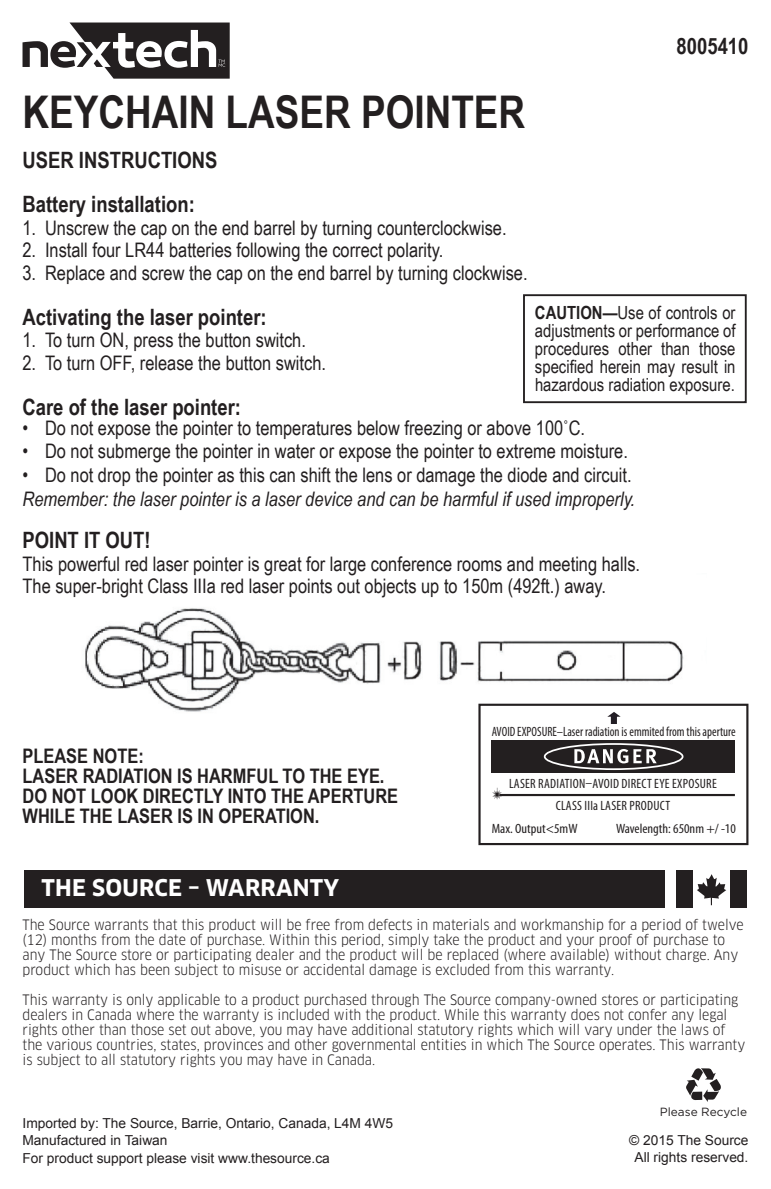
<style>
.page{position:relative;width:771px;height:1189px;background:#fff}
.page>*{position:absolute;margin:0;border:0;box-sizing:border-box;transform-origin:0 0}
.t1{font:700 45px "Arial Narrow";color:#231f20}
.t2{font:700 22.5px "Arial Narrow";color:#231f20}
.t3{font:700 22.5px "Clan OT";letter-spacing:.01em;color:#fff}
.t4{font:20px/22.5px "Arial Narrow";color:#231f20}
.t5{font:700 20px "Arial Narrow";color:#231f20}
.t6{font:italic 20px "Arial Narrow";color:#231f20}
.t7{font:18px/18px "Arial Narrow";color:#231f20;text-align:justify}
.t8{font:700 18px "Arial Narrow";color:#231f20}
.t9{font:condensed 14px/15px "Clan OT";color:#231f20}
.t10{font:13.75px/17.2px "Arial";color:#231f20;text-align:center}
.t11{font:condensed 13.5px "Myriad Pro";color:#231f20}
.t12{font:condensed 13.5px "Myriad Pro";color:#231f20;scale:.92 1}
.t13{font:condensed 13.5px "Myriad Pro";color:#231f20;scale:1.05 1}
.t14{font:11.75px "Gotham";color:#231f20}
.s1{font-weight:700}
</style>
<div class="page">
<img style="left:85px;top:608px;width:599px;height:104px">
<div style="left:24px;top:870px;width:640px;height:37px;background:#231f20"></div>
<div style="left:729px;top:870px;width:17px;height:37px;background:#231f20"></div>
<div style="left:675px;top:870px;width:17px;height:37px;background:#231f20"></div>
<svg style="left:697px;top:874px;width:29px;height:30px"></svg>
<svg style="left:22px;top:22px;width:208px;height:57px"></svg>
<svg style="left:686px;top:1068px;width:35px;height:33px"></svg>
<div style="left:523px;top:294px;width:223px;height:109px;border:2px solid #231f20"></div>
<div style="left:478px;top:703px;width:270px;height:141px;border:2px solid #231f20"></div>
<div style="left:491px;top:740px;width:243px;height:32px;background:#231f20"></div>
<svg style="left:574px;top:749px;width:82px;height:14px"></svg>
<div style="left:543px;top:743px;width:140px;height:26px;border:2px solid #fff;border-radius:50%"></div>
<svg style="left:492px;top:787px;width:9px;height:12px"></svg>
<hr style="left:499px;top:793px;width:235px;height:2px;background:#231f20">
<svg style="left:607px;top:711px;width:13px;height:12px"></svg>
<h1 class="t1" style="left:22px;top:78px;width:504px">Keychain Laser Pointer</h1>
<h2 class="t2" style="left:22px;top:143px;width:196px">User Instructions</h2>
<h2 class="t2" style="left:676px;top:29px;width:73px">8005410</h2>
<h2 class="t2" style="left:22px;top:187px;width:174px">Battery installation:</h2>
<h3 class="t4" style="left:22px;top:215px;width:485px">1. Unscrew the cap on the end barrel by turning counterclockwise.</h3>
<h3 class="t4" style="left:22px;top:238px;width:422px">2. Install four LR44 batteries following the correct polarity.</h3>
<h3 class="t4" style="left:22px;top:260px;width:506px">3. Replace and screw the cap on the end barrel by turning clockwise.</h3>
<h2 class="t2" style="left:22px;top:300px;width:246px">Activating the laser pointer:</h2>
<h3 class="t4" style="left:22px;top:328px;width:285px">1. To turn ON, press the button switch.</h3>
<h3 class="t4" style="left:22px;top:350px;width:305px">2. To turn OFF, release the button switch.</h3>
<h2 class="t2" style="left:22px;top:390px;width:220px">Care of the laser pointer:</h2>
<h3 class="t4" style="left:22px;top:415px;width:564px">• Do not expose the pointer to temperatures below freezing or above 100˚C.</h3>
<h3 class="t4" style="left:22px;top:439px;width:607px">• Do not submerge the pointer in water or expose the pointer to extreme moisture.</h3>
<h3 class="t4" style="left:22px;top:463px;width:610px">• Do not drop the pointer as this can shift the lens or damage the diode and circuit.</h3>
<h3 class="t6" style="left:22px;top:484px;width:614px">Remember: the laser pointer is a laser device and can be harmful if used improperly.</h3>
<h2 class="t2" style="left:22px;top:523px;width:25px">POINT</h2>
<h2 class="t2" style="left:84px;top:523px;width:68px">IT OUT!</h2>
<h3 class="t4" style="left:22px;top:551px;width:619px">This powerful red laser pointer is great for large conference rooms and meeting halls.<br>The super-bright Class IIIa red laser points out objects up to 150m (492ft.) away.</h3>
<p class="t7" style="left:535px;top:303px;width:202px;text-indent:68px"><span class="s1">—</span>Use of controls or adjustments or performance of procedures other than those specified herein may result in hazardous radiation exposure.</p>
<p class="t8" style="left:535px;top:299px;width:42px">CAUTION</p>
<h3 class="t5" style="left:22px;top:740px;width:33px">PLEASE</h3>
<h3 class="t5" style="left:93px;top:740px;width:12px">NOTE</h3>
<h3 class="t5" style="left:138px;top:740px;width:7px">:</h3>
<h3 class="t5" style="left:22px;top:760px;width:23px">LASER</h3>
<h3 class="t5" style="left:83px;top:760px;width:46px">RADIATION</h3>
<h3 class="t5" style="left:177px;top:760px;width:144px">IS HARMFUL TO THE</h3>
<h3 class="t5" style="left:347px;top:760px;width:39px">EYE .</h3>
<h3 class="t5" style="left:22px;top:780px;width:42px">DO NOT</h3>
<h3 class="t5" style="left:91px;top:780px;width:75px">LOOK DIRECT</h3>
<h3 class="t5" style="left:204px;top:780px;width:34px">LY INTO</h3>
<h3 class="t5" style="left:271px;top:780px;width:12px">THE</h3>
<h3 class="t5" style="left:308px;top:780px;width:79px">APERTURE</h3>
<h3 class="t5" style="left:23px;top:800px;width:69px">WHILE THE</h3>
<h3 class="t5" style="left:117px;top:800px;width:23px">LASER</h3>
<h3 class="t5" style="left:177px;top:800px;width:76px">IS IN OPERATION</h3>
<h3 class="t5" style="left:315px;top:800px;width:6px">.</h3>
<h2 class="t3" style="left:41px;top:874px;width:299px">THE SOURCE – WARRANTY</h2>
<p class="t12" style="left:491px;top:723px;width:266px">AVOID EXPOSURE–Laser radiation is emmited from this aperture</p>
<p class="t11" style="left:509px;top:774px;width:7px">laser</p>
<p class="t11" style="left:538px;top:774px;width:7px">radia</p>
<p class="t11" style="left:564px;top:774px;width:34px">tion–avoid</p>
<p class="t11" style="left:621px;top:774px;width:57px">direct eye exposure</p>
<p class="t11" style="left:555px;top:797px;width:12px">class</p>
<p class="t11" style="left:584px;top:797px;width:23px">iiialaser</p>
<p class="t11" style="left:629px;top:797px;width:7px">produ</p>
<p class="t11" style="left:659px;top:797px;width:12px">ct</p>
<p class="t13" style="left:491px;top:819px;width:83px">Max. Output&lt;5mW</p>
<p class="t13" style="left:616px;top:819px;width:115px">Wavelength: 650nm +/ -10</p>
<p class="t9" style="left:22px;top:917px;width:722px">The Source warrants that this product will be free from defects in materials and workmanship for a period of twelve (12) months from the date of purchase. Within this period, simply take the product and your proof of purchase to any The Source store or participating dealer and the product will be replaced (where available) without charge. Any product which has been subject to misuse or accidental damage is excluded from this warranty.</p>
<p class="t9" style="left:22px;top:992px;width:724px">This warranty is only applicable to a product purchased through The Source company-owned stores or participating dealers in Canada where the warranty is included with the product. While this warranty does not confer any legal rights other than those set out above, you may have additional statutory rights which will vary under the laws of the various countries, states, provinces and other governmental entities in which The Source operates. This warranty is subject to all statutory rights you may have in Canada.</p>
<p class="t10" style="left:22px;top:1114px;width:372px;text-align:left">Imported by: The Source, Barrie, Ontario, Canada, L4M 4W5<br>Manufactured in Taiwan<br>For product support please visit www.thesource.ca</p>
<p class="t14" style="left:659px;top:1104px;width:89px">Please Recycle</p>
<p class="t10" style="left:629px;top:1130px;width:121px">© 2015 The Source<br>All rights reserved.</p>
</div>
